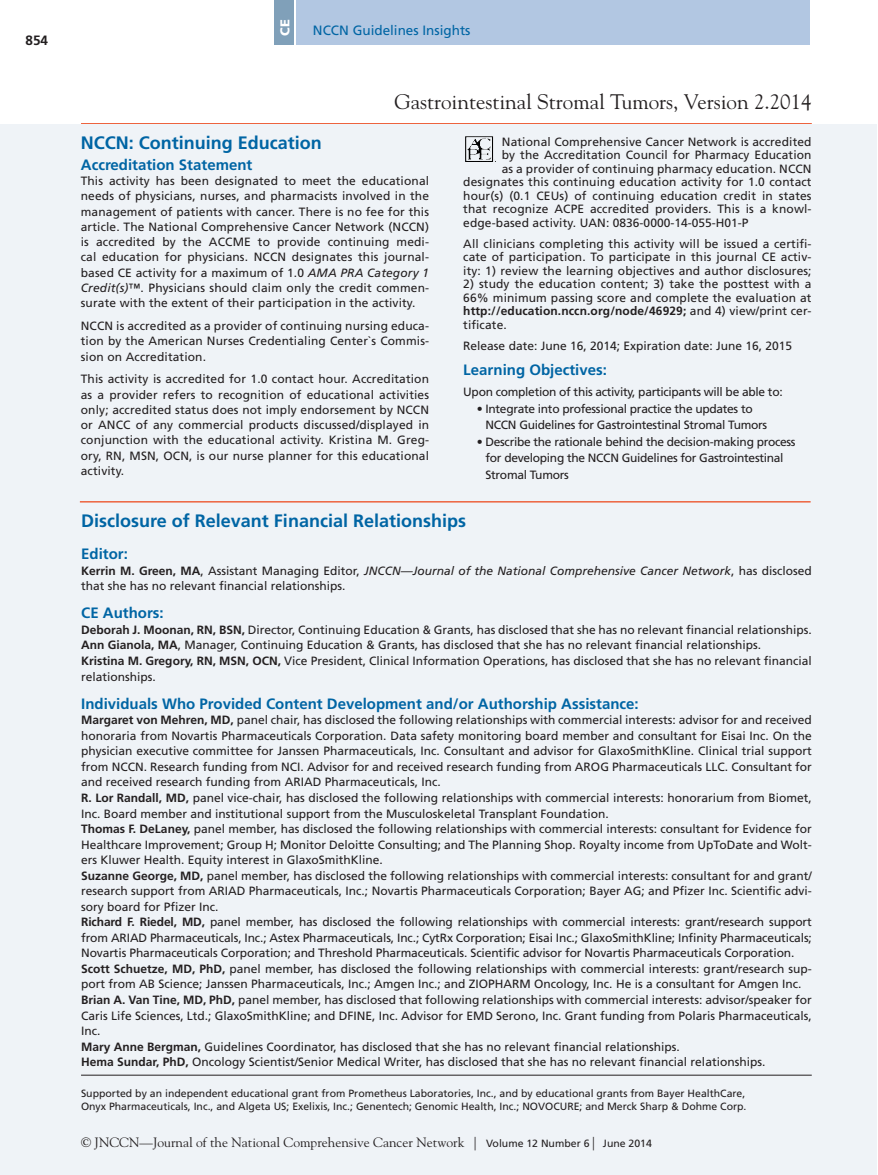
<style>
.page{position:relative;width:878px;height:1175px;background:#fff}
.page>*{position:absolute;margin:0;border:0;box-sizing:border-box;transform-origin:0 0}
.t1{font:21px "Goudy Std";color:#231f20}
.t2{font:700 18px "Frutiger LT Std";color:#0065a4}
.ABS{font:700 15px "Frutiger LT Std";color:#0065a4}
.t3{font:13.5px "Goudy Std";color:#231f20}
.t4{font:13.5px "Frutiger LT Std";color:#0065a4}
.t5{font:700 13.5px "Frutiger LT Std";color:#231f20}
.t6{font:900 12.9px "Frutiger LT Std";color:#fff}
.ABS-2{font:12px/15.3px "Frutiger LT Std";color:#231f20;text-align:justify}
.MEDSCAPE_Learning_Ob{font:12px/16.5px "Frutiger LT Std";letter-spacing:-.025em;color:#231f20}
.ABS-3{font:12px "Frutiger LT Std";letter-spacing:-.025em;color:#231f20}
.ABS-4{font:10.5px/13.5px "Frutiger LT Std";color:#231f20}
.s1{font-style:italic}
.s2{font-weight:700}
.s3{font-family:"Goudy Std";font-size:13.5px}
</style>
<div class="page">
<hr style="left:81px;top:123px;width:730px;height:1px;background:#ed633e">
<div style="left:297px;top:0;width:513px;height:45px;background:#b2c7e2"></div>
<div style="left:274px;top:0;width:20px;height:45px;background:#80a0b9"></div>
<div style="left:0;top:124px;width:876px;height:1050px;background:#eff3f7"></div>
<hr style="left:80px;top:501px;width:730px;height:1px;background:#ed633e">
<img style="left:465px;top:136px;width:31px;height:26px">
<hr style="left:81px;top:1074px;width:730px;height:1px;background:#231f20">
<p class="t5" style="left:26px;top:32px;width:24px">854</p>
<p class="t6" style="left:277px;top:36px;width:18px;rotate:-90deg">CE</p>
<p class="t4" style="left:313px;top:23px;width:159px">NCCN Guidelines Insights</p>
<h1 class="t1" style="left:394px;top:89px;width:419px">Gastrointestinal Stromal Tumors, Version 2.2014</h1>
<h1 class="t2" style="left:81px;top:132px;width:243px">NCCN: Continuing Education</h1>
<h2 class="ABS" style="left:81px;top:156px;width:173px">Accreditation Statement</h2>
<p class="ABS-2" style="left:81px;top:173px;width:350px">This activity has been designated to meet the educational needs of physicians, nurses, and pharmacists involved in the management of patients with cancer. There is no fee for this article. The National Comprehensive Cancer Network (NCCN) is accredited by the ACCME to provide continuing medi&shy;cal education for physicians. NCCN designates this journal&shy;based CE activity for a maximum of 1.0 <span class="s1">AMA PRA Category 1<br>Credit(s)</span>™. Physicians should claim only the credit commen&shy;surate with the extent of their participation in the activity.</p>
<p class="ABS-2" style="left:81px;top:318px;width:350px">NCCN is accredited as a provider of continuing nursing educa&shy;tion by the American Nurses Credentialing Center`s Commis&shy;sion on Accreditation.</p>
<p class="ABS-2" style="left:81px;top:371px;width:350px">This activity is accredited for 1.0 contact hour. Accreditation as a provider refers to recognition of educational activities only; accredited status does not imply endorsement by NCCN or ANCC of any commercial products discussed/displayed in conjunction with the educational activity. Kristina M. Greg&shy;ory, RN, MSN, OCN, is our nurse planner for this educational activity.</p>
<p class="ABS-2" style="left:502px;top:134px;width:311px">National Comprehensive Cancer Network is accredited</p>
<p class="ABS-2" style="left:502px;top:147px;width:311px">by the Accreditation Council for Pharmacy Education</p>
<p class="ABS-2" style="left:502px;top:161px;width:311px">as a provider of continuing pharmacy education. NCCN</p>
<p class="ABS-2" style="left:463px;top:174px;width:350px">designates this continuing education activity for 1.0 contact</p>
<p class="ABS-2" style="left:463px;top:188px;width:350px">hour(s) (0.1 CEUs) of continuing education credit in states</p>
<p class="ABS-2" style="left:463px;top:201px;width:350px">that recognize ACPE accredited providers. This is a knowl-</p>
<p class="ABS-2" style="left:463px;top:215px;width:286px">edge-based activity. UAN: 0836-0000-14-055-H01-P</p>
<p class="ABS-2" style="left:463px;top:237px;width:350px;line-height:13.5px">All clinicians completing this activity will be issued a certifi&shy;cate of participation. To participate in this journal CE activ&shy;ity: 1) review the learning objectives and author disclosures;</p>
<p class="ABS-2" style="left:463px;top:277px;width:350px;line-height:13.5px">2) study the education content; 3) take the posttest with a 66% minimum passing score and complete the evaluation at <span class="s2">http://education.nccn.org/node/46929;</span> and 4) view/print cer&shy;tificate.</p>
<p class="ABS-2" style="left:463px;top:338px;width:330px">Release date: June 16, 2014; Expiration date: June 16, 2015</p>
<p class="ABS" style="left:463px;top:361px;width:145px">Learning Objectives:</p>
<p class="ABS-3" style="left:463px;top:385px;width:321px">Upon completion of this activity, participants will be able to:</p>
<p class="MEDSCAPE_Learning_Ob" style="left:485px;top:400px;width:283px;text-indent:-9px">• Integrate into professional practice the updates to<br>NCCN Guidelines for Gastrointestinal Stromal Tumors</p>
<p class="MEDSCAPE_Learning_Ob" style="left:485px;top:433px;width:311px;text-indent:-9px">• Describe the rationale behind the decision-making process for developing the NCCN Guidelines for Gastrointestinal<br>Stromal Tumors</p>
<h1 class="t2" style="left:81px;top:509px;width:386px">Disclosure of Relevant Financial Relationships</h1>
<h2 class="ABS" style="left:81px;top:545px;width:48px">Editor:</h2>
<p class="ABS-2" style="left:81px;top:563px;width:732px"><span class="s2">Kerrin M. Green, MA</span>, Assistant Managing Editor, <span class="s1">JNCCN—Journal of the National Comprehensive Cancer Network</span>, has disclosed that she has no relevant financial relationships.</p>
<h2 class="ABS" style="left:81px;top:604px;width:84px">CE Authors:</h2>
<p class="ABS-2" style="left:81px;top:622px;width:732px"><span class="s2">Deborah J. Moonan, RN, BSN,</span> Director, Continuing Education &amp; Grants, has disclosed that she has no relevant financial relationships.</p>
<p class="ABS-2" style="left:81px;top:637px;width:681px"><span class="s2">Ann Gianola, MA</span>, Manager, Continuing Education &amp; Grants, has disclosed that she has no relevant financial relationships.</p>
<p class="ABS-2" style="left:81px;top:653px;width:732px"><span class="s2">Kristina M. Gregory, RN, MSN, OCN,</span> Vice President, Clinical Information Operations, has disclosed that she has no relevant financial relationships.</p>
<h2 class="ABS" style="left:81px;top:694px;width:559px">Individuals Who Provided Content Development and/or Authorship Assistance:</h2>
<p class="ABS-2" style="left:81px;top:712px;width:732px"><span class="s2">Margaret von Mehren, MD,</span> panel chair, has disclosed the following relationships with commercial interests: advisor for and received honoraria from Novartis Pharmaceuticals Corporation. Data safety monitoring board member and consultant for Eisai Inc. On the physician executive committee for Janssen Pharmaceuticals, Inc. Consultant and advisor for GlaxoSmithKline. Clinical trial support from NCCN. Research funding from NCI. Advisor for and received research funding from AROG Pharmaceuticals LLC. Consultant for and received research funding from ARIAD Pharmaceuticals, Inc.</p>
<p class="ABS-2" style="left:81px;top:790px;width:732px"><span class="s2">R. Lor Randall, MD,</span> panel vice-chair, has disclosed the following relationships with commercial interests: honorarium from Biomet,<br>Inc. Board member and institutional support from the Musculoskeletal Transplant Foundation.</p>
<p class="ABS-2" style="left:81px;top:821px;width:732px"><span class="s2">Thomas F. DeLaney,</span> panel member, has disclosed the following relationships with commercial interests: consultant for Evidence for Healthcare Improvement; Group H; Monitor Deloitte Consulting; and The Planning Shop. Royalty income from UpToDate and Wolt&shy;ers Kluwer Health. Equity interest in GlaxoSmithKline.</p>
<p class="ABS-2" style="left:81px;top:867px;width:732px"><span class="s2">Suzanne George, MD,</span> panel member, has disclosed the following relationships with commercial interests: consultant for and grant/ research support from ARIAD Pharmaceuticals, Inc.; Novartis Pharmaceuticals Corporation; Bayer AG; and Pfizer Inc. Scientific advi&shy;sory board for Pfizer Inc.</p>
<p class="ABS-2" style="left:81px;top:914px;width:732px"><span class="s2">Richard F. Riedel, MD,</span> panel member, has disclosed the following relationships with commercial interests: grant/research support from ARIAD Pharmaceuticals, Inc.; Astex Pharmaceuticals, Inc.; CytRx Corporation; Eisai Inc.; GlaxoSmithKline; Infinity Pharmaceuticals; Novartis Pharmaceuticals Corporation; and Threshold Pharmaceuticals. Scientific advisor for Novartis Pharmaceuticals Corporation.</p>
<p class="ABS-2" style="left:81px;top:961px;width:732px"><span class="s2">Scott Schuetze, MD, PhD,</span> panel member, has disclosed the following relationships with commercial interests: grant/research sup&shy;port from AB Science; Janssen Pharmaceuticals, Inc.; Amgen Inc.; and ZIOPHARM Oncology, Inc. He is a consultant for Amgen Inc.</p>
<p class="ABS-2" style="left:81px;top:992px;width:732px"><span class="s2">Brian A. Van Tine, MD, PhD,</span> panel member, has disclosed that following relationships with commercial interests: advisor/speaker for Caris Life Sciences, Ltd.; GlaxoSmithKline; and DFINE, Inc. Advisor for EMD Serono, Inc. Grant funding from Polaris Pharmaceuticals, Inc.</p>
<p class="ABS-2" style="left:81px;top:1038px;width:600px"><span class="s2">Mary Anne Bergman,</span> Guidelines Coordinator, has disclosed that she has no relevant financial relationships.</p>
<p class="ABS-2" style="left:81px;top:1054px;width:685px"><span class="s2">Hema Sundar, PhD,</span> Oncology Scientist/Senior Medical Writer, has disclosed that she has no relevant financial relationships.</p>
<p class="ABS-4" style="left:81px;top:1086px;width:667px">Supported by an independent educational grant from Prometheus Laboratories, Inc., and by educational grants from Bayer HealthCare,<br>Onyx Pharmaceuticals, Inc., and Algeta US; Exelixis, Inc.; Genentech; Genomic Health, Inc.; NOVOCURE; and Merck Sharp &amp; Dohme Corp.</p>
<p class="t3" style="left:81px;top:1134px;width:400px">© JNCCN—Journal of the National Comprehensive Cancer Network |</p>
<p class="ABS-4" style="left:486px;top:1136px;width:113px">Volume 12 Number 6<span class="s3">|</span></p>
<p class="ABS-4" style="left:603px;top:1136px;width:51px">June 2014</p>
</div>
